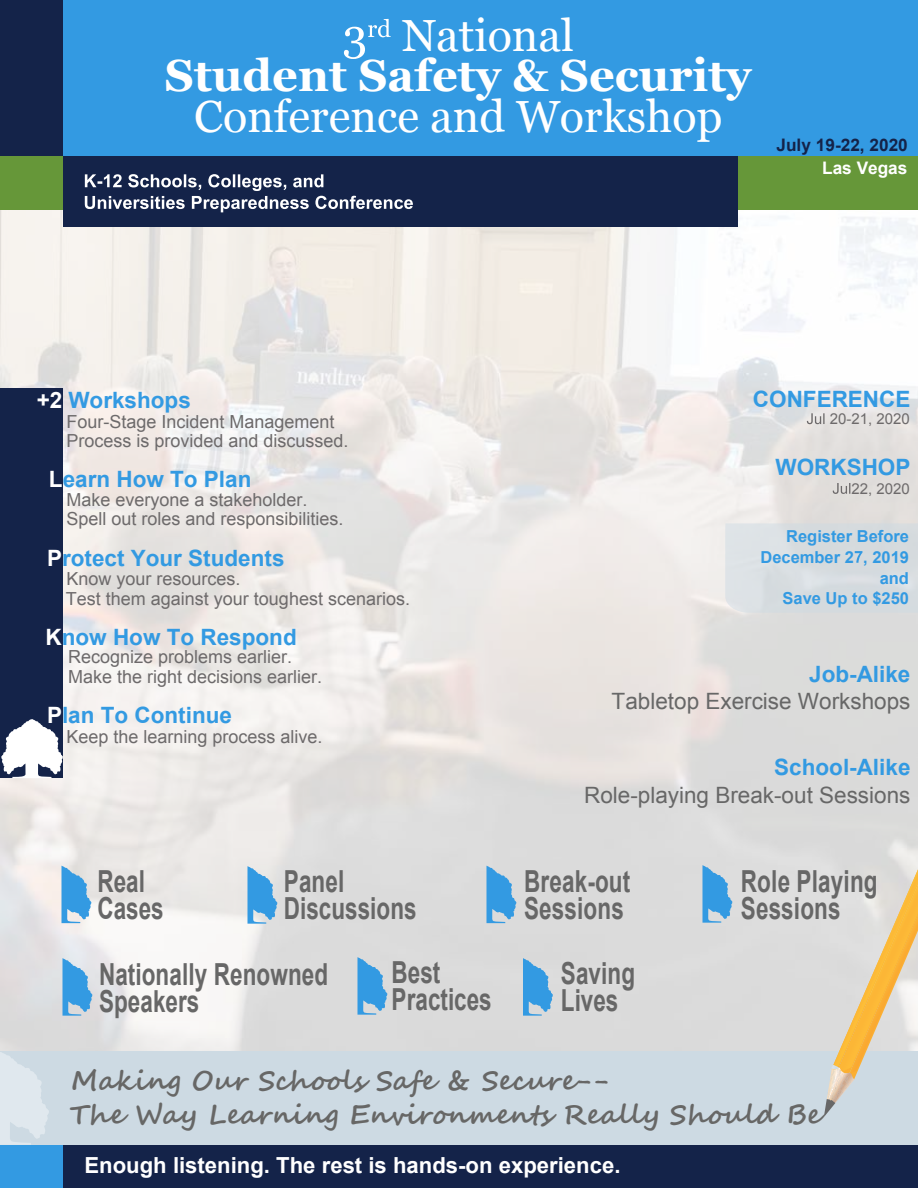
<style>
.page{position:relative;width:918px;height:1188px;background:#fff}
.page>*{position:absolute;margin:0;border:0;box-sizing:border-box;transform-origin:0 0}
.t1{font:45px "Georgia";color:#fff}
.t2{font:700 45px "Georgia";color:#fff}
.t3{font:700 30.3px/27px "Arial";letter-spacing:.005em;color:#676767;scale:.74 1}
.t4{font:700 27px/34.5px "Segoe Script";color:#676766}
.t5{font:700 22.5px "Arial";color:#339ae2}
.t6{font:22.5px "Arial";color:#676767}
.t7{font:700 22.2px "Arial";color:#fff}
.t8{font:18px/19.5px "Arial";color:#6d6a6b}
.t9{font:700 17.25px "Arial";color:#142349}
.t10{font:700 17.25px "Arial";color:#fff}
.t11{font:700 16.5px/20.9px "Arial";color:#339ae2;text-align:right}
.t12{font:15px "Arial";color:#6d6a6b}
.s1{color:#fff}
</style>
<div class="page">
<img style="left:0;top:210px;width:918px;height:842px">
<svg style="left:807px;top:413px;width:18px;height:11px"></svg>
<svg style="left:833px;top:483px;width:17px;height:11px"></svg>
<div style="left:725px;top:523px;width:193px;height:90px;background:#d6dbdf"></div>
<svg style="left:62px;top:866px;width:31px;height:57px;background:#77b6e2"></svg>
<svg style="left:248px;top:866px;width:31px;height:58px;background:#75b5e2"></svg>
<svg style="left:486px;top:866px;width:32px;height:57px;background:#71b2df"></svg>
<svg style="left:702px;top:865px;width:32px;height:58px;background:#73b3df"></svg>
<svg style="left:523px;top:958px;width:32px;height:58px;background:#73b2df"></svg>
<svg style="left:357px;top:957px;width:32px;height:58px;background:#73b2df"></svg>
<svg style="left:63px;top:958px;width:31px;height:58px;background:#74b4e2"></svg>
<div style="left:0;top:389px;width:62px;height:389px;background:#142349"></div>
<svg style="left:1px;top:719px;width:64px;height:59px"></svg>
<div style="left:0;top:0;width:918px;height:210px;background:#669739"></div>
<div style="left:63px;top:156px;width:675px;height:70px;background:#142349"></div>
<div style="left:63px;top:0;width:855px;height:156px;background:#339ae2"></div>
<div style="left:0;top:0;width:63px;height:156px;background:#142349"></div>
<svg style="left:344px;top:19px;width:47px;height:40px"></svg>
<svg style="left:85px;top:174px;width:328px;height:38px"></svg>
<div style="left:0;top:1144px;width:918px;height:44px;background:#339ae2"></div>
<div style="left:63px;top:1144px;width:855px;height:44px;background:#142349"></div>
<div style="left:0;top:1052px;width:918px;height:93px;background:#cddae3"></div>
<svg style="left:824px;top:850px;width:94px;height:266px"></svg>
<svg style="left:0;top:1052px;width:49px;height:93px"></svg>
<h1 class="t1" style="left:402px;top:8px;width:174px">National</h1>
<h1 class="t2" style="left:165px;top:47px;width:588px">Student Safety &amp; Security</h1>
<h1 class="t1" style="left:194px;top:89px;width:530px">Conference and Workshop</h1>
<p class="t9" style="left:777px;top:133px;width:133px">July 19-22, 2020</p>
<p class="t10" style="left:822px;top:155px;width:87px">Las Vegas</p>
<p class="t5" style="left:37px;top:384px;width:156px"><span class="s1">+2</span> Workshops</p>
<p class="t8" style="left:67px;top:411px;width:284px">Four-Stage Incident Management<br>Process is provided and discussed.</p>
<p class="t5" style="left:49px;top:464px;width:204px"><span class="s1">L</span>earn How To Plan</p>
<p class="t8" style="left:67px;top:489px;width:279px">Make everyone a stakeholder.<br>Spell out roles and responsibilities.</p>
<p class="t5" style="left:47px;top:542px;width:239px"><span class="s1">P</span>rotect Your Students</p>
<p class="t8" style="left:66px;top:569px;width:346px">Know your resources.<br>Test them against your toughest scenarios.</p>
<p class="t5" style="left:46px;top:621px;width:253px"><span class="s1">K</span>now How To Respond</p>
<p class="t8" style="left:68px;top:647px;width:256px">Recognize problems earlier.<br>Make the right decisions earlier.</p>
<p class="t5" style="left:47px;top:699px;width:187px"><span class="s1">P</span>lan To Continue</p>
<p class="t8" style="left:67px;top:726px;width:258px">Keep the learning process alive.</p>
<p class="t5" style="left:753px;top:383px;width:159px">CONFERENCE</p>
<p class="t12" style="left:830px;top:408px;width:82px">20-21, 2020</p>
<p class="t5" style="left:775px;top:451px;width:136px">WORKSHOP</p>
<p class="t12" style="left:851px;top:478px;width:60px">22, 2020</p>
<p class="t11" style="left:760px;top:526px;width:150px">Register Before<br>December 2 , 2019 and<br>Save Up to $250</p>
<p class="t5" style="left:809px;top:659px;width:103px">Job-Alike</p>
<p class="t6" style="left:612px;top:686px;width:300px">Tabletop Exercise Workshops</p>
<p class="t5" style="left:774px;top:752px;width:138px">School-Alike</p>
<p class="t6" style="left:584px;top:780px;width:328px">Role-playing Break-out Sessions</p>
<h2 class="t3" style="left:98px;top:868px;width:91px">Real<br>Cases</h2>
<h2 class="t3" style="left:284px;top:868px;width:181px">Panel<br>Discussions</h2>
<h2 class="t3" style="left:524px;top:869px;width:145px">Break-out<br>Sessions</h2>
<h2 class="t3" style="left:741px;top:868px;width:187px">Role Playing<br>Sessions</h2>
<h2 class="t3" style="left:99px;top:961px;width:311px">Nationally Renowned</h2>
<h2 class="t3" style="left:99px;top:988px;width:137px">Speakers</h2>
<h2 class="t3" style="left:392px;top:960px;width:137px">Best<br>Practices</h2>
<h2 class="t3" style="left:561px;top:960px;width:102px">Saving<br>Lives</h2>
<h3 class="t4" style="left:70px;top:1064px;width:753px">Making Our Schools Safe &amp; Secure--<br>The Way Learning Environments Really Should Be</h3>
<p class="t7" style="left:85px;top:1150px;width:538px">Enough listening. The rest is hands-on experience.</p>
</div>
